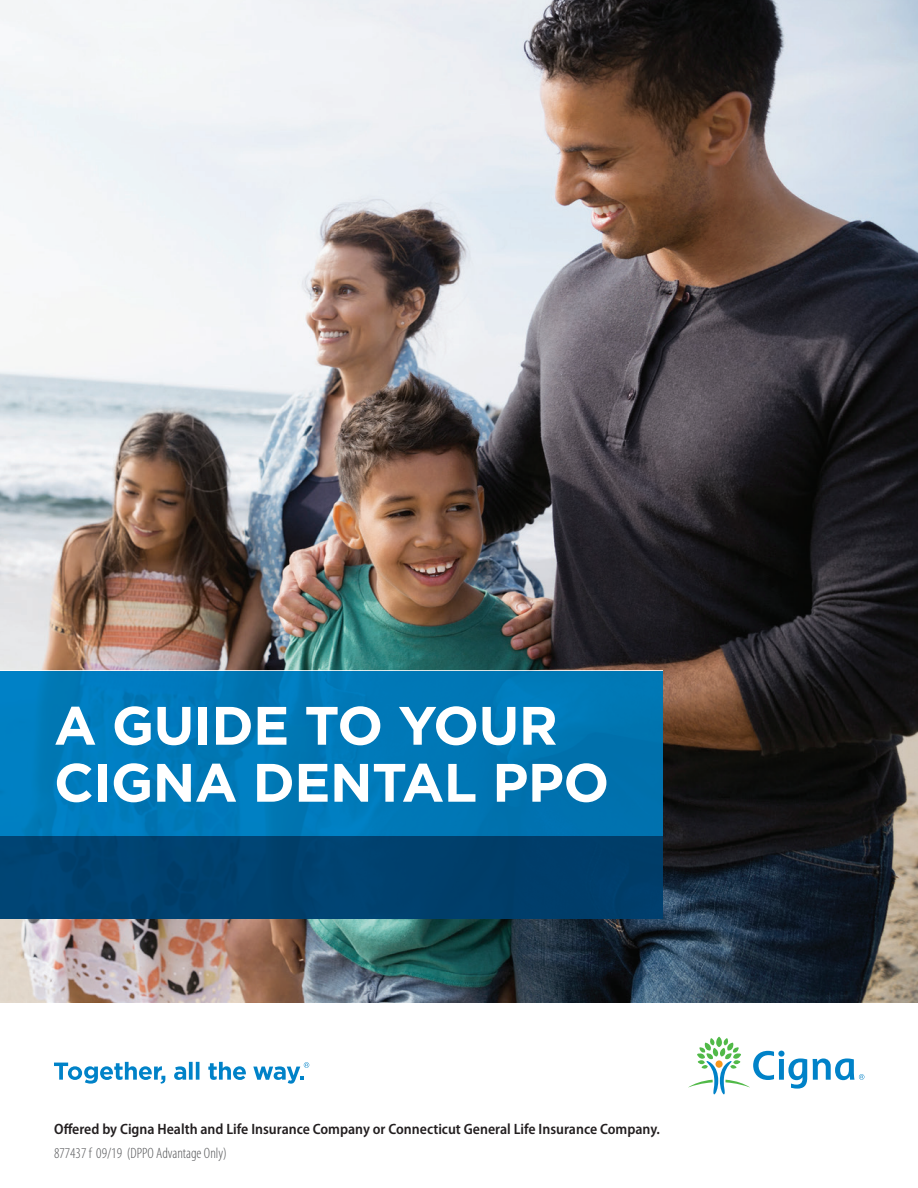
<style>
.page{position:relative;width:918px;height:1188px;background:#fff}
.page>*{position:absolute;margin:0;border:0;box-sizing:border-box;transform-origin:0 0}
.Headline_2_bars_phot{font:700 54px/57px "Gotham";letter-spacing:-.01em;color:#fff}
.Offered_by_legal{font:600 semi-condensed 15px "Myriad Pro";color:#231f20}
.Legal_copy_Cat__80{font:300 condensed 15px "Myriad Pro";color:#57585a}
</style>
<div class="page">
<img style="left:0;top:0;width:918px;height:1002px">
<svg style="left:54px;top:1062px;width:111px;height:22px"></svg>
<svg style="left:174px;top:1062px;width:25px;height:18px"></svg>
<svg style="left:208px;top:1062px;width:38px;height:18px"></svg>
<svg style="left:253px;top:1062px;width:56px;height:22px"></svg>
<svg style="left:688px;top:1037px;width:176px;height:57px"></svg>
<div style="left:0;top:671px;width:663px;height:165px;background:linear-gradient(to right,#007dbf,#0074b0)"></div>
<div style="left:0;top:836px;width:663px;height:83px;background:#00406d"></div>
<p class="Headline_2_bars_phot" style="left:54px;top:696px;width:557px">A GUIDE TO YOUR<br>CIGNA DENTAL PPO</p>
<p class="Offered_by_legal" style="left:54px;top:1121px;width:608px">Offered by Cigna Health and Life Insurance Company or Connecticut General Life Insurance Company.</p>
<p class="Legal_copy_Cat__80" style="left:54px;top:1145px;width:174px">877437 f 09/19 (DPPO Advantage Only)</p>
</div>
